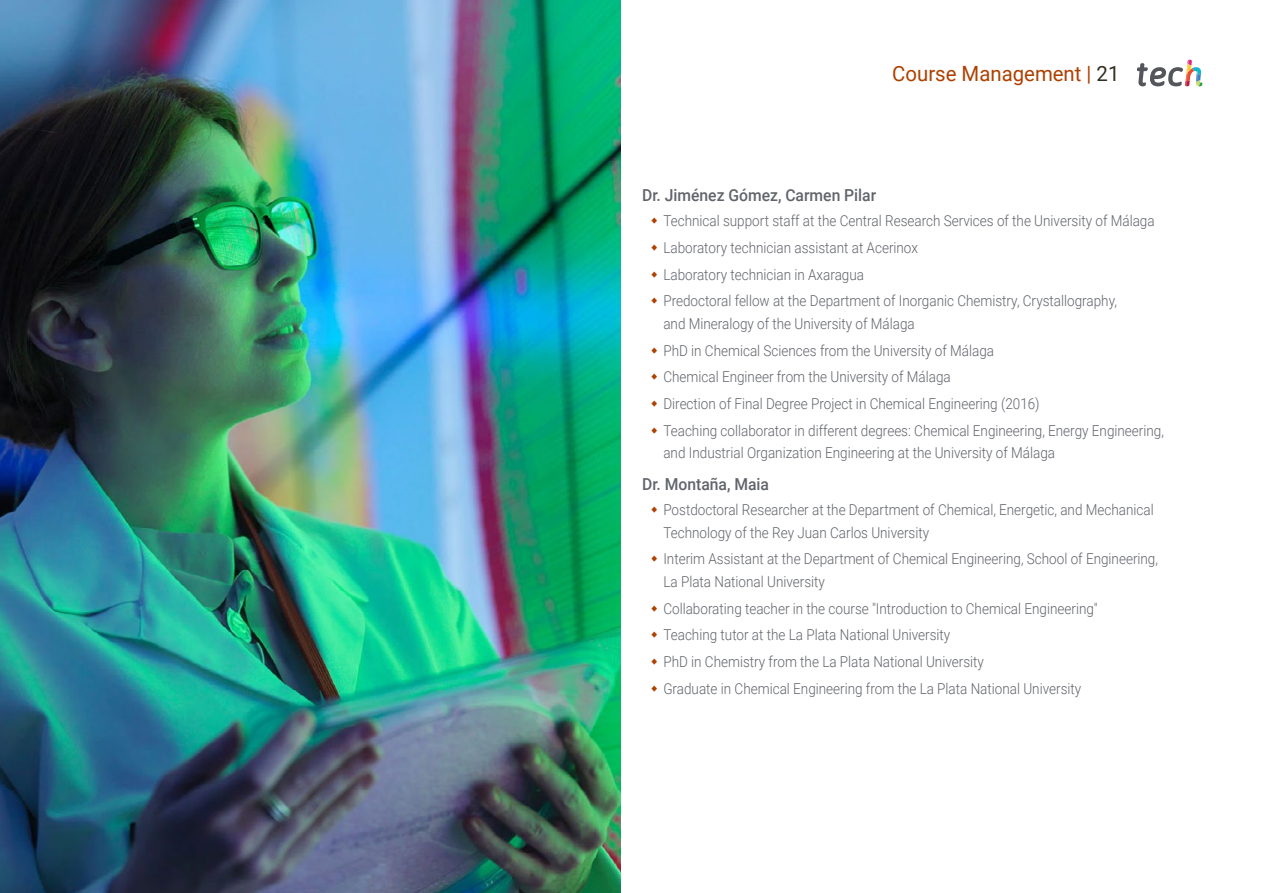
<style>
.page{position:relative;width:1263px;height:893px;background:#fff}
.page>*{position:absolute;margin:0;border:0;box-sizing:border-box;transform-origin:0 0}
.t1{font:21px "Roboto";color:#ae4000}
.t2{font:500 16.5px "Roboto";color:#61646a;scale:.95 1}
.t3{font:300 15px/26.7px "Roboto";color:#61646a;scale:.9 1}
.s1{color:#312e20}
</style>
<div class="page">
<svg style="left:1137px;top:60px;width:65px;height:27px"></svg>
<img style="left:0;top:0;width:621px;height:893px">
<h1 class="t1" style="left:892px;top:59px;width:229px">Course Management | <span class="s1">21</span></h1>
<p class="t2" style="left:642px;top:184px;width:248px">Dr. Jiménez Gómez, Carmen Pilar</p>
<p class="t3" style="left:663px;top:207px;width:547px">Technical support staff at the Central Research Services of the University of Málaga Laboratory technician assistant at Acerinox<br>Laboratory technician in Axaragua<br>Predoctoral fellow at the Department of Inorganic Chemistry, Crystallography,</p>
<p class="t3" style="left:663px;top:310px;width:558px">and Mineralogy of the University of Málaga<br>PhD in Chemical Sciences from the University of Málaga<br>Chemical Engineer from the University of Málaga<br>Direction of Final Degree Project in Chemical Engineering (2016)<br>Teaching collaborator in different degrees: Chemical Engineering, Energy Engineering,</p>
<p class="t3" style="left:663px;top:439px;width:437px">and Industrial Organization Engineering at the University of Málaga</p>
<p class="t2" style="left:642px;top:473px;width:135px">Dr. Montaña, Maia</p>
<p class="t3" style="left:663px;top:498px;width:546px;line-height:22.5px">Postdoctoral Researcher at the Department of Chemical, Energetic, and Mechanical<br>Technology of the Rey Juan Carlos University</p>
<p class="t3" style="left:663px;top:547px;width:551px;line-height:22.5px">Interim Assistant at the Department of Chemical Engineering, School of Engineering,<br>La Plata National University</p>
<p class="t3" style="left:663px;top:594px;width:484px">Collaborating teacher in the course "Introduction to Chemical Engineering" Teaching tutor at the La Plata National University<br>PhD in Chemistry from the La Plata National University<br>Graduate in Chemical Engineering from the La Plata National University</p>
</div>
